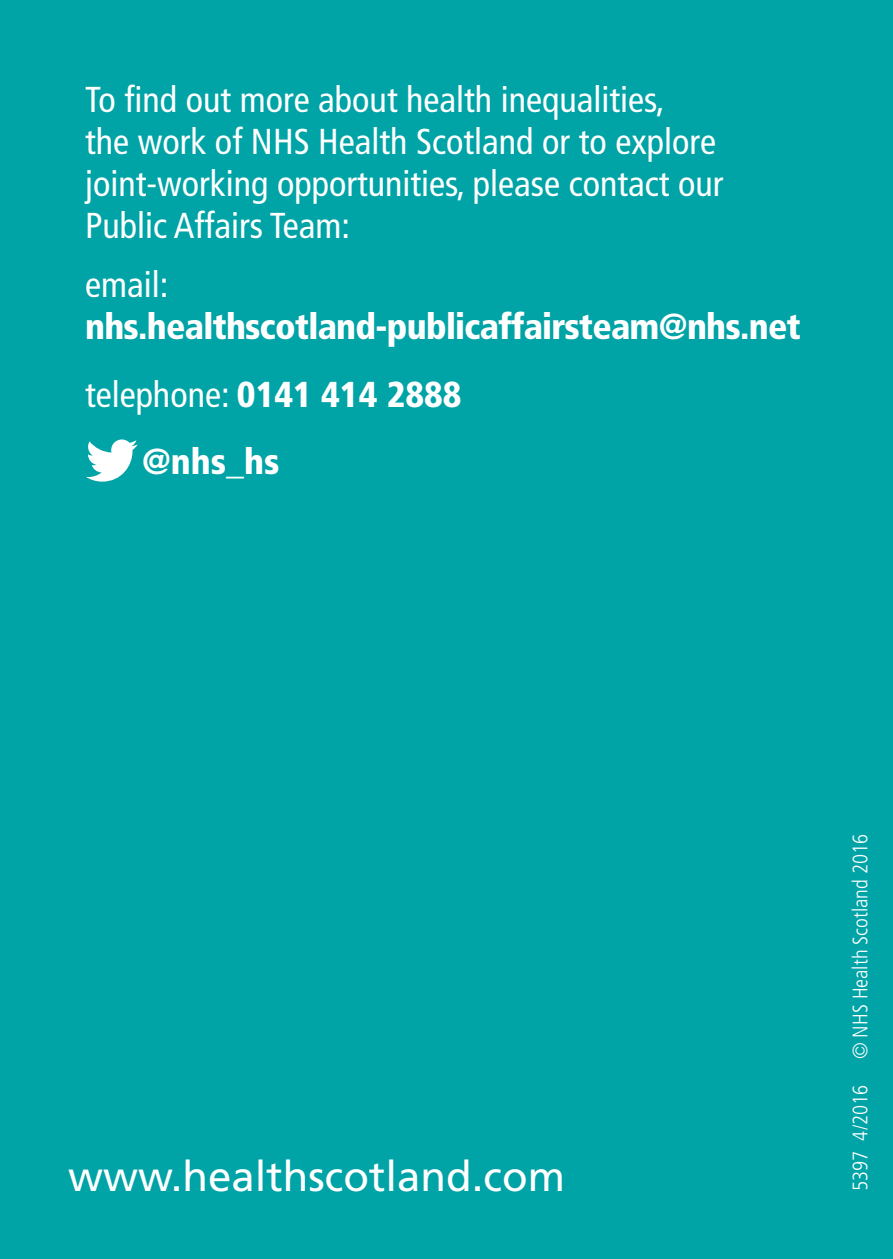
<style>
.page{position:relative;width:893px;height:1259px;background:#00a3a6}
.page>*{position:absolute;margin:0;border:0;box-sizing:border-box;transform-origin:0 0}
.Web_Address{font:42px "Frutiger LT Std";color:#fff}
.Panel_text{font:condensed 36px/42px "Frutiger LT Std";color:#fff}
.Panel_text-2{font:900 condensed 36px/42px "Frutiger LT Std";letter-spacing:-.02em;color:#fff}
.Panel_text-3{font:900 condensed 36px "Frutiger LT Std";color:#fff}
.t1{font:300 condensed 21px "Frutiger LT Std";color:#fff}
.s1{font-weight:400}
</style>
<div class="page">
<svg style="left:86px;top:439px;width:52px;height:42px"></svg>
<p class="Panel_text" style="left:85px;top:79px;width:640px">To find out more about health inequalities,<br>the work of NHS Health Scotland or to explore joint-working opportunities, please contact our Public Affairs Team:</p>
<p class="Panel_text-2" style="left:85px;top:263px;width:717px"><span class="s1">email: </span>nhs.healthscotland-publicaffairsteam@nhs.net</p>
<p class="Panel_text-3" style="left:85px;top:372px;width:378px"><span class="s1">telephone:</span> 0141 414 2888</p>
<p class="Panel_text-2" style="left:142px;top:440px;width:139px">@nhs_hs</p>
<p class="Web_Address" style="left:68px;top:1151px;width:499px">www.healthscotland.com</p>
<p class="t1" style="left:848px;top:1191px;width:358px;rotate:-90deg">5397 4/2016 © NHS Health Scotland 2016</p>
</div>
